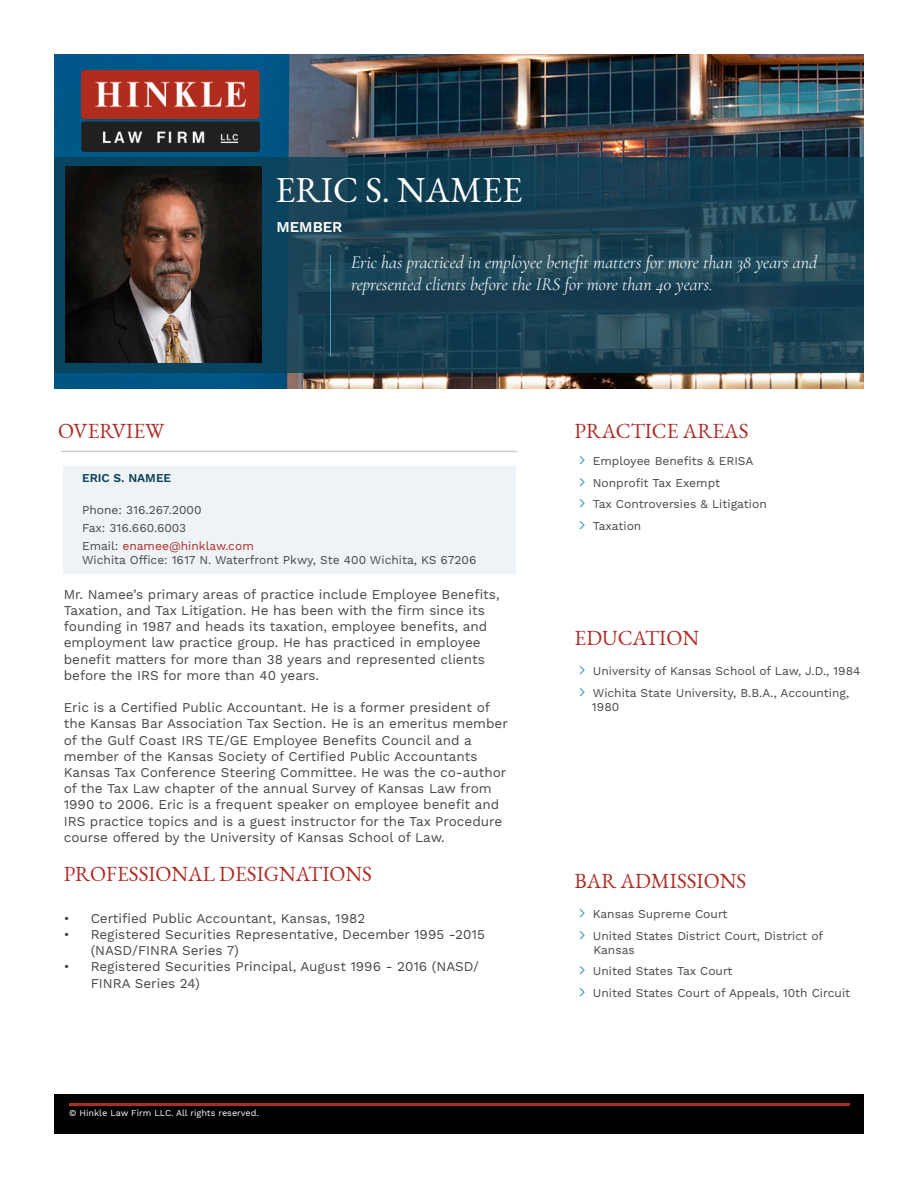
<style>
.page{position:relative;width:918px;height:1188px;background:#fff}
.page>*{position:absolute;margin:0;border:0;box-sizing:border-box;transform-origin:0 0}
.t1{font:35.7px "EB Garamond";color:#fff}
.t2{font:21px "EB Garamond";color:#b02a24}
.t3{font:italic 18px/21.6px "Cormorant Garamond";color:#edf3f6}
.t4{font:600 15px "Work Sans";color:#fff}
.t5{font:13.5px/16.2px "Work Sans";color:#464747}
.t6{font:12px/14.4px "Work Sans";color:#464747}
.t7{font:600 12px "Work Sans";color:#0c4056}
.t8{font:9px "Work Sans";color:#fff}
.s1{color:#b02a24}
</style>
<div class="page">
<div style="left:54px;top:1094px;width:810px;height:40px;background:#000"></div>
<hr style="left:69px;top:1104px;width:781px;height:2px;background:#b02a24">
<img style="left:54px;top:54px;width:810px;height:335px">
<img style="left:82px;top:70px;width:177px;height:81px">
<svg style="left:54px;top:157px;width:810px;height:216px;fill:#174053"></svg>
<hr style="left:62px;top:451px;width:455px;height:1px;background:#cbccce">
<div style="left:63px;top:466px;width:452px;height:107px;background:#edf3f6"></div>
<img style="left:66px;top:166px;width:196px;height:196px">
<hr style="left:330px;top:256px;width:1px;height:100px;background:#409fc0">
<p class="t1" style="left:275px;top:167px;width:249px">ERIC S. NAMEE</p>
<p class="t2" style="left:58px;top:417px;width:108px">OVERVIEW</p>
<p class="t4" style="left:276px;top:218px;width:67px">MEMBER</p>
<p class="t3" style="left:351px;top:252px;width:468px">Eric has practiced in employee benefit matters for more than 38 years and represented clients before the IRS for more than 40 years.</p>
<p class="t2" style="left:575px;top:417px;width:176px">PRACTICE AREAS</p>
<p class="t7" style="left:82px;top:470px;width:91px">ERIC S. NAMEE</p>
<p class="t6" style="left:82px;top:503px;width:121px">Phone: 316.267.2000</p>
<p class="t6" style="left:82px;top:521px;width:106px">Fax: 316.660.6003</p>
<p class="t6" style="left:82px;top:539px;width:396px">Email: <span class="s1">enamee@hinklaw.com<br></span>Wichita Office: 1617 N. Waterfront Pkwy, Ste 400 Wichita, KS 67206</p>
<p class="t5" style="left:64px;top:587px;width:437px">Mr. Namee’s primary areas of practice include Employee Benefits, Taxation, and Tax Litigation. He has been with the firm since its founding in 1987 and heads its taxation, employee benefits, and employment law practice group. He has practiced in employee benefit matters for more than 38 years and represented clients before the IRS for more than 40 years.</p>
<p class="t5" style="left:64px;top:700px;width:446px">Eric is a Certified Public Accountant. He is a former president of the Kansas Bar Association Tax Section. He is an emeritus member of the Gulf Coast IRS TE/GE Employee Benefits Council and a member of the Kansas Society of Certified Public Accountants Kansas Tax Conference Steering Committee. He was the co-author of the Tax Law chapter of the annual Survey of Kansas Law from 1990 to 2006. Eric is a frequent speaker on employee benefit and IRS practice topics and is a guest instructor for the Tax Procedure course offered by the University of Kansas School of Law.</p>
<p class="t2" style="left:64px;top:861px;width:310px">PROFESSIONAL DESIGNATIONS</p>
<p class="t5" style="left:64px;top:911px;width:303px">• Certified Public Accountant, Kansas, 1982</p>
<p class="t5" style="left:91px;top:927px;width:396px;text-indent:-27px">• Registered Securities Representative, December 1995 -2015 (NASD/FINRA Series 7)</p>
<p class="t5" style="left:91px;top:959px;width:390px;text-indent:-27px">• Registered Securities Principal, August 1996 - 2016 (NASD/<br>FINRA Series 24)</p>
<p class="t8" style="left:69px;top:1108px;width:191px">© Hinkle Law Firm LLC. All rights reserved.</p>
<p class="t6" style="left:593px;top:455px;width:162px">Employee Benefits &amp; ERISA</p>
<p class="t6" style="left:593px;top:476px;width:129px">Nonprofit Tax Exempt</p>
<p class="t6" style="left:593px;top:498px;width:175px">Tax Controversies &amp; Litigation</p>
<p class="t6" style="left:593px;top:519px;width:50px">Taxation</p>
<p class="t2" style="left:575px;top:625px;width:126px">EDUCATION</p>
<p class="t6" style="left:593px;top:664px;width:269px">University of Kansas School of Law, J.D., 1984</p>
<p class="t6" style="left:592px;top:686px;width:259px">Wichita State University, B.B.A., Accounting,<br>1980</p>
<p class="t2" style="left:575px;top:868px;width:173px">BAR ADMISSIONS</p>
<p class="t6" style="left:593px;top:907px;width:136px">Kansas Supreme Court</p>
<p class="t6" style="left:593px;top:929px;width:232px">United States District Court, District of<br>Kansas</p>
<p class="t6" style="left:593px;top:965px;width:141px">United States Tax Court</p>
<p class="t6" style="left:593px;top:986px;width:259px">United States Court of Appeals, 10th Circuit</p>
</div>
